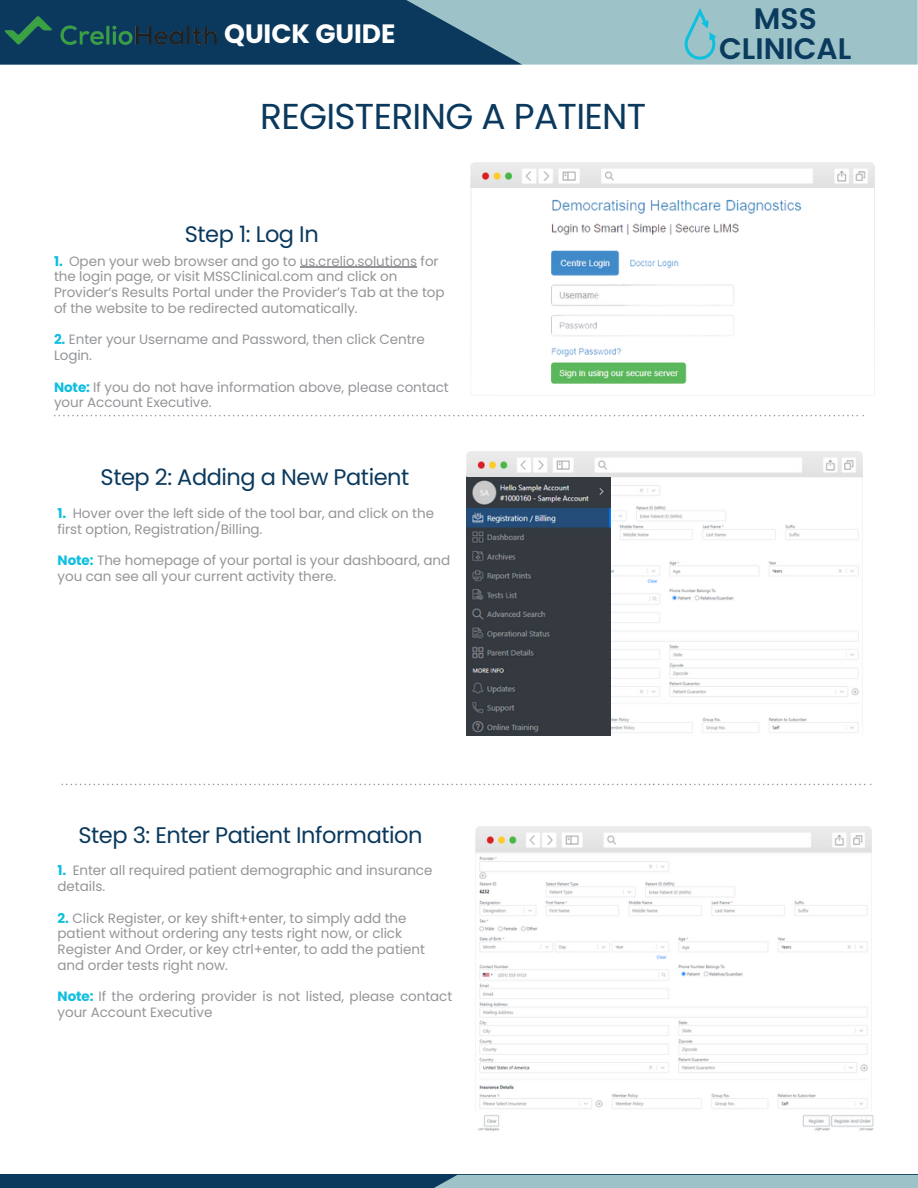
<style>
.page{position:relative;width:918px;height:1188px;background:#fff}
.page>*{position:absolute;margin:0;border:0;box-sizing:border-box;transform-origin:0 0}
.t1{font:36px "Poppins";letter-spacing:-.02em;color:#0a395d}
.t2{font:600 29.7px/30px "Poppins";color:#0a3a5d;text-align:center}
.t3{font:700 26.55px "Poppins";letter-spacing:-.005em;color:#fff}
.t4{font:22.5px "Poppins";letter-spacing:-.02em;color:#0a395d}
.t5{font:13.5px/15.8px "Poppins";letter-spacing:-.005em;color:#939598}
.s1{font-weight:700;color:#0cbfdf}
</style>
<div class="page">
<div style="left:522px;top:0;width:396px;height:65px;background:#9dc2c8"></div>
<svg style="left:0;top:0;width:522px;height:65px;background:#224f6e"></svg>
<div style="left:0;top:1175px;width:918px;height:13px;background:#0a395d"></div>
<div style="left:434px;top:1175px;width:484px;height:13px;background:#9dc2c8"></div>
<img style="left:471px;top:163px;width:404px;height:25px">
<img style="left:475px;top:827px;width:396px;height:284px">
<svg style="left:54px;top:415px;width:810px;height:1px"></svg>
<svg style="left:61px;top:784px;width:810px;height:1px"></svg>
<img style="left:551px;top:199px;width:251px;height:185px">
<img style="left:0;top:11px;width:224px;height:45px">
<svg style="left:684px;top:8px;width:32px;height:52px;background:#7ec1cc"></svg>
<img style="left:466px;top:451px;width:396px;height:285px">
<img style="left:466px;top:477px;width:144px;height:259px">
<img style="left:478px;top:1115px;width:396px;height:16px">
<hr style="left:309px;top:267px;width:108px;height:1px;background:#939598">
<p class="t3" style="left:224px;top:15px;width:173px">QUICK GUIDE</p>
<p class="t1" style="left:260px;top:91px;width:388px">REGISTERING A PATIENT</p>
<p class="t4" style="left:185px;top:219px;width:135px">Step 1: Log In</p>
<p class="t5" style="left:54px;top:253px;width:392px"><span class="s1">1.</span> Open your web browser and go to us.crelio.solutions for the login page, or visit MSSClinical.com and click on Provider’s Results Portal under the Provider’s Tab at the top of the website to be redirected automatically.</p>
<p class="t5" style="left:54px;top:332px;width:372px"><span class="s1">2.</span> Enter your Username and Password, then click Centre<br>Login.</p>
<p class="t5" style="left:54px;top:379px;width:396px"><span class="s1">Note:</span> If you do not have information above, please contact your Account Executive.</p>
<p class="t4" style="left:101px;top:461px;width:310px">Step 2: Adding a New Patient</p>
<p class="t5" style="left:58px;top:506px;width:378px"><span class="s1">1.</span> Hover over the left side of the tool bar, and click on the first option, Registration/Billing.</p>
<p class="t5" style="left:58px;top:553px;width:394px"><span class="s1">Note:</span> The homepage of your portal is your dashboard, and you can see all your current activity there.</p>
<p class="t2" style="left:719px;top:3px;width:134px">MSS<br>CLINICAL</p>
<p class="t4" style="left:78px;top:820px;width:346px">Step 3: Enter Patient Information</p>
<p class="t5" style="left:58px;top:863px;width:376px"><span class="s1">1.</span> Enter all required patient demographic and insurance details.</p>
<p class="t5" style="left:58px;top:910px;width:369px"><span class="s1">2.</span> Click Register, or key shift+enter, to simply add the patient without ordering any tests right now, or click Register And Order, or key ctrl+enter, to add the patient and order tests right now.</p>
<p class="t5" style="left:58px;top:989px;width:396px"><span class="s1">Note:</span> If the ordering provider is not listed, please contact your Account Executive</p>
</div>
